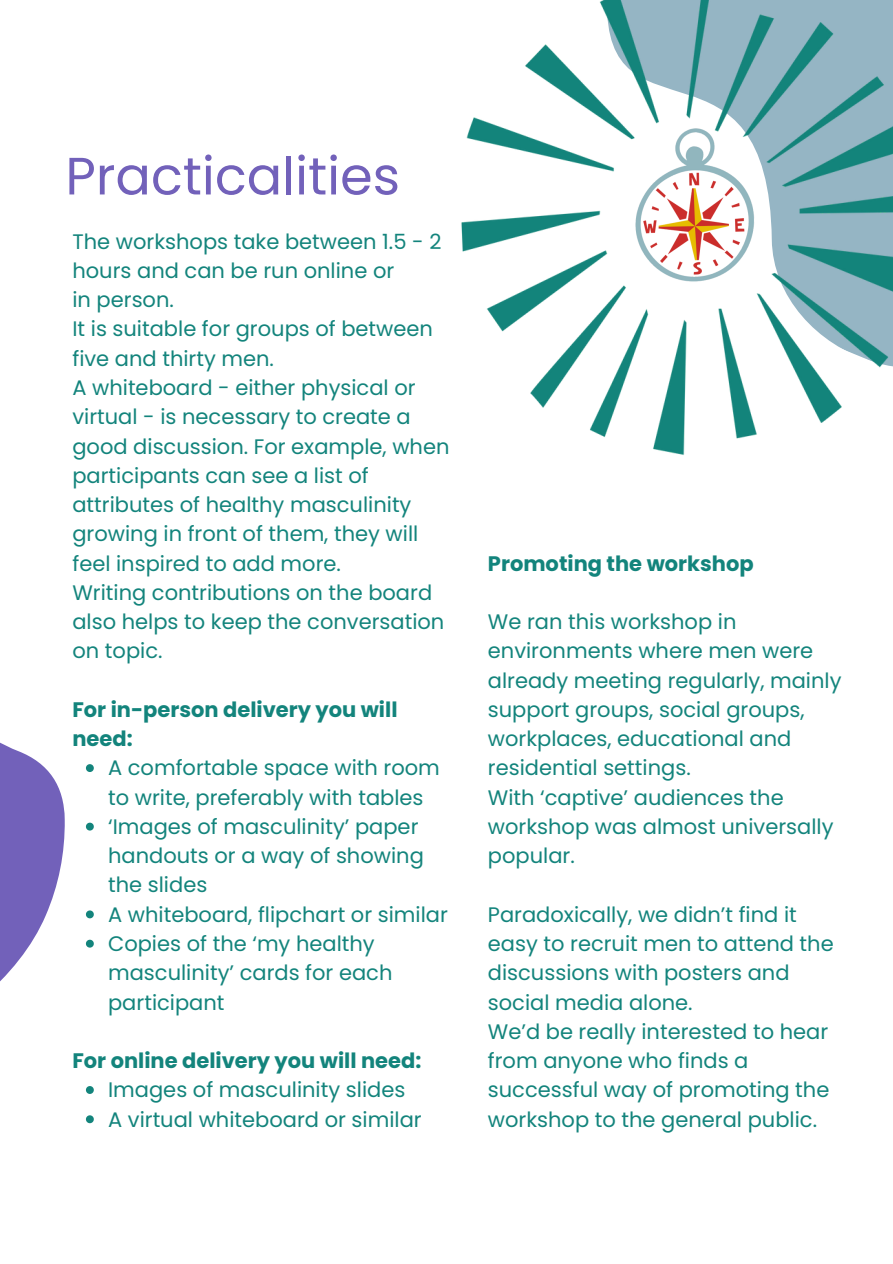
<style>
.page{position:relative;width:893px;height:1264px;background:#fff}
.page>*{position:absolute;margin:0;border:0;box-sizing:border-box;transform-origin:0 0}
.t1{font:52.5px "Poppins";color:#7261ba}
.t2{font:21px/29.2px "Poppins";color:#13847c}
.t3{font:700 21px/29.2px "Poppins";color:#13847c}
</style>
<div class="page">
<img style="left:461px;top:0;width:431px;height:455px">
<svg style="left:0;top:742px;width:65px;height:240px"></svg>
<svg style="left:86px;top:764px;width:8px;height:8px"></svg>
<svg style="left:86px;top:822px;width:8px;height:8px"></svg>
<svg style="left:86px;top:910px;width:8px;height:8px"></svg>
<svg style="left:86px;top:939px;width:8px;height:8px"></svg>
<svg style="left:86px;top:1086px;width:8px;height:7px"></svg>
<svg style="left:86px;top:1115px;width:8px;height:8px"></svg>
<img style="left:604px;top:115px;width:188px;height:178px">
<p class="t1" style="left:65px;top:139px;width:336px">Practicalities</p>
<p class="t2" style="left:72px;top:227px;width:370px">The workshops take between 1.5 - 2 hours and can be run online or</p>
<p class="t2" style="left:72px;top:285px;width:103px">in person.</p>
<h1 class="t2" style="left:72px;top:314px;width:362px">It is suitable for groups of between five and thirty men.</h1>
<p class="t2" style="left:72px;top:373px;width:378px">A whiteboard - either physical or virtual - is necessary to create a good discussion. For example, when participants can see a list of attributes of healthy masculinity growing in front of them, they will feel inspired to add more.</p>
<p class="t2" style="left:72px;top:578px;width:373px">Writing contributions on the board also helps to keep the conversation on topic.</p>
<p class="t3" style="left:72px;top:695px;width:326px">For in-person delivery you will need:</p>
<p class="t2" style="left:108px;top:753px;width:333px">A comfortable space with room to write, preferably with tables</p>
<p class="t2" style="left:108px;top:812px;width:317px">‘Images of masculinity’ paper handouts or a way of showing the slides</p>
<h2 class="t2" style="left:108px;top:899px;width:341px">A whiteboard, flipchart or similar</h2>
<p class="t2" style="left:108px;top:929px;width:286px">Copies of the ‘my healthy masculinity’ cards for each participant</p>
<p class="t3" style="left:72px;top:1046px;width:350px">For online delivery you will need:</p>
<p class="t2" style="left:108px;top:1075px;width:299px">Images of masculinity slides</p>
<p class="t2" style="left:108px;top:1104px;width:315px">A virtual whiteboard or similar</p>
<h2 class="t3" style="left:488px;top:548px;width:267px">Promoting the workshop</h2>
<p class="t2" style="left:488px;top:607px;width:355px">We ran this workshop in environments where men were already meeting regularly, mainly support groups, social groups, workplaces, educational and residential settings.</p>
<p class="t2" style="left:488px;top:782px;width:347px">With ‘captive’ audiences the workshop was almost universally popular.</p>
<h2 class="t2" style="left:488px;top:899px;width:347px">Paradoxically, we didn’t find it easy to recruit men to attend the discussions with posters and social media alone.</h2>
<p class="t2" style="left:488px;top:1016px;width:343px">We’d be really interested to hear from anyone who finds a successful way of promoting the workshop to the general public.</p>
</div>
